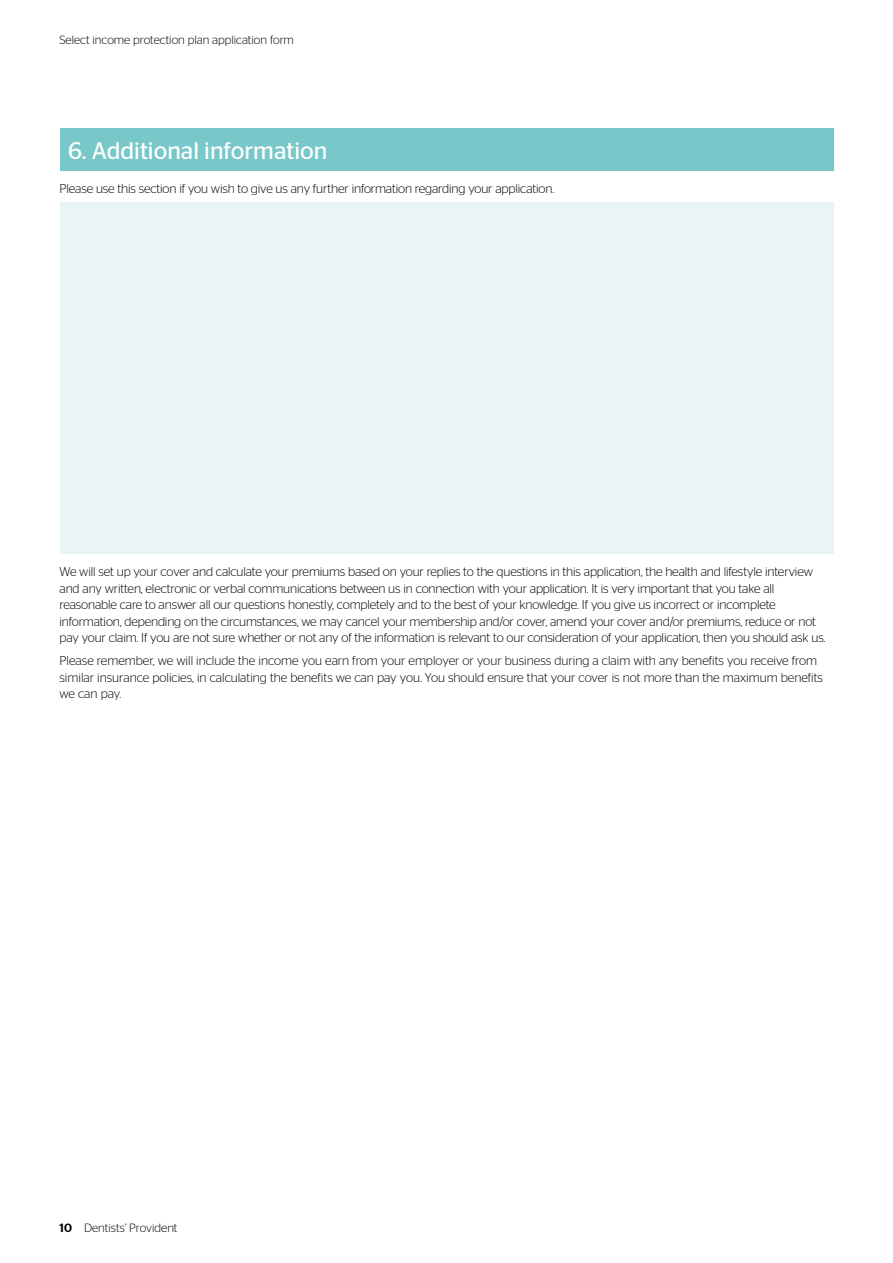
<style>
.page{position:relative;width:893px;height:1263px;background:#fff}
.page>*{position:absolute;margin:0;border:0;box-sizing:border-box;transform-origin:0 0}
.t1{font:24px "Stag Sans";color:#fff}
.t2{font:300 12.75px/16.5px "Stag Sans";letter-spacing:-.01em;color:#000}
.t3{font:300 12px "Stag Sans";color:#000}
.s1{font-weight:500}
</style>
<div class="page">
<div style="left:60px;top:128px;width:773px;height:42px;background:#78c7c9"></div>
<div style="left:60px;top:202px;width:773px;height:351px;background:#e9f5f5"></div>
<p class="t3" style="left:60px;top:33px;width:236px">Select income protection plan application form</p>
<h1 class="t1" style="left:68px;top:137px;width:261px">6. Additional information</h1>
<p class="t2" style="left:60px;top:181px;width:496px">Please use this section if you wish to give us any further information regarding your application.</p>
<p class="t2" style="left:60px;top:564px;width:767px">We will set up your cover and calculate your premiums based on your replies to the questions in this application, the health and lifestyle interview and any written, electronic or verbal communications between us in connection with your application. It is very important that you take all reasonable care to answer all our questions honestly, completely and to the best of your knowledge. If you give us incorrect or incomplete information, depending on the circumstances, we may cancel your membership and/or cover, amend your cover and/or premiums, reduce or not pay your claim. If you are not sure whether or not any of the information is relevant to our consideration of your application, then you should ask us.</p>
<p class="t2" style="left:60px;top:652px;width:765px">Please remember, we will include the income you earn from your employer or your business during a claim with any benefits you receive from similar insurance policies, in calculating the benefits we can pay you. You should ensure that your cover is not more than the maximum benefits we can pay.</p>
<p class="t3" style="left:60px;top:1221px;width:119px"><span class="s1">10</span> Dentists’ Provident</p>
</div>
